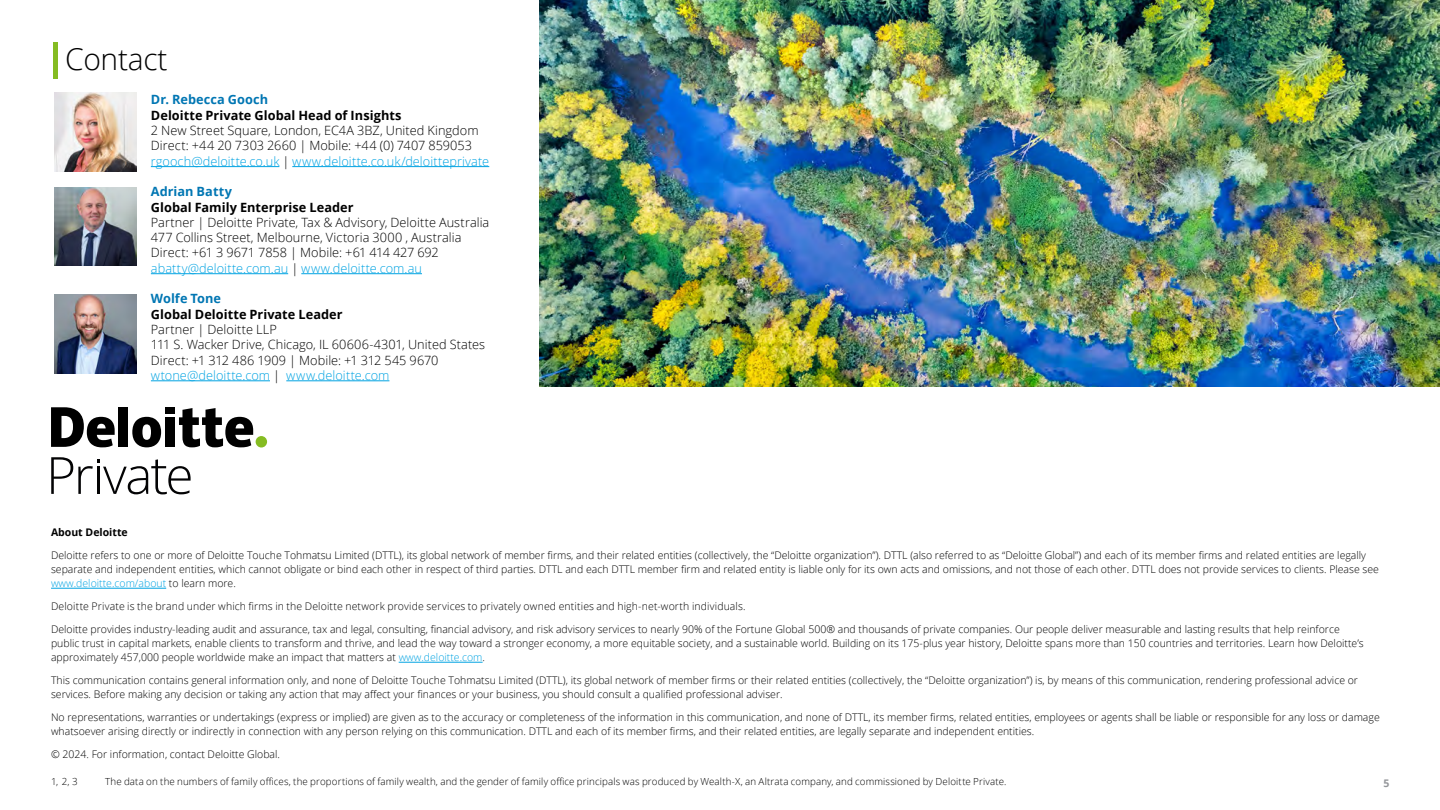
<style>
.page{position:relative;width:1440px;height:810px;background:#fff}
.page>*{position:absolute;margin:0;border:0;box-sizing:border-box;transform-origin:0 0}
.Story_heading_light__20_24pt{font:300 30px "Open Sans";letter-spacing:-.01em;color:#000}
.Body_copy__8_5_12pt{font:300 12.75px "Open Sans";letter-spacing:.005em;color:#000}
.Body_copy__8_5_12pt-2{font:300 12.75px "Open Sans";letter-spacing:.005em;color:#00a3e2}
.Subhead_B__8_5_12pt{font:700 12.75px "Open Sans";letter-spacing:.005em;color:#000}
.Body_copy__8_5_12pt-3{font:700 12.75px "Open Sans";letter-spacing:.005em;color:#0076b3}
.Subhead_A_-_not_included_in_TOC{font:700 12.75px "Open Sans";letter-spacing:.005em;color:#0076b3}
.Footer_copy{font:300 10.5px/14.2px "Open Sans";color:#000}
.Footer_copy-2{font:700 10.5px "Open Sans";color:#000}
.Folio__7_9_5pt{font:700 10.5px "Open Sans";color:#94969a}
.t1{font:300 9.75px "Open Sans";letter-spacing:.015em;color:#000}
.s1{color:#000}
.s2{color:#00a3e2}
</style>
<div class="page">
<hr style="left:51px;top:588px;width:115px;height:1px;background:#00a3e2">
<hr style="left:399px;top:662px;width:83px;height:1px;background:#00a3e2">
<div style="left:256px;top:436px;width:11px;height:12px;background:#85bc22;border-radius:50%"></div>
<div style="left:118px;top:407px;width:10px;height:40px;background:#000"></div>
<svg style="left:132px;top:417px;width:29px;height:30px"></svg>
<div style="left:165px;top:417px;width:10px;height:30px;background:#000"></div>
<div style="left:165px;top:407px;width:10px;height:7px;background:#000"></div>
<svg style="left:179px;top:408px;width:74px;height:39px"></svg>
<svg style="left:51px;top:407px;width:64px;height:40px"></svg>
<svg style="left:51px;top:457px;width:140px;height:37px"></svg>
<img style="left:539px;top:0;width:901px;height:387px">
<hr style="left:151px;top:166px;width:128px;height:1px;background:#00a3e2">
<hr style="left:292px;top:166px;width:197px;height:1px;background:#00a3e2">
<hr style="left:151px;top:273px;width:137px;height:1px;background:#00a3e2">
<hr style="left:301px;top:273px;width:121px;height:1px;background:#00a3e2">
<hr style="left:151px;top:380px;width:119px;height:1px;background:#00a3e2">
<hr style="left:286px;top:380px;width:103px;height:1px;background:#00a3e2">
<img style="left:54px;top:187px;width:82px;height:79px">
<img style="left:54px;top:93px;width:82px;height:78px">
<img style="left:54px;top:295px;width:82px;height:78px">
<div style="left:53px;top:42px;width:5px;height:36px;background:#85bc22"></div>
<p class="Story_heading_light__20_24pt" style="left:65px;top:39px;width:104px">Contact</p>
<p class="Subhead_A_-_not_included_in_TOC" style="left:151px;top:91px;width:119px">Dr. Rebecca Gooch</p>
<p class="Subhead_B__8_5_12pt" style="left:151px;top:106px;width:252px">Deloitte Private Global Head of Insights</p>
<p class="Body_copy__8_5_12pt" style="left:151px;top:122px;width:329px">2 New Street Square, London, EC4A 3BZ, United Kingdom</p>
<p class="Body_copy__8_5_12pt" style="left:151px;top:137px;width:323px">Direct: +44 20 7303 2660 | Mobile: +44 (0) 7407 859053</p>
<p class="Body_copy__8_5_12pt-2" style="left:151px;top:152px;width:340px">rgooch@deloitte.co.uk <span class="s1">|</span> www.deloitte.co.uk/deloitteprivate</p>
<p class="Body_copy__8_5_12pt-3" style="left:151px;top:183px;width:83px">Adrian Batty</p>
<p class="Subhead_B__8_5_12pt" style="left:151px;top:198px;width:204px">Global Family Enterprise Leader</p>
<p class="Body_copy__8_5_12pt" style="left:151px;top:213px;width:340px">Partner | Deloitte Private, Tax &amp; Advisory, Deloitte Australia</p>
<p class="Body_copy__8_5_12pt" style="left:151px;top:229px;width:312px">477 Collins Street, Melbourne, Victoria 3000 , Australia</p>
<p class="Body_copy__8_5_12pt" style="left:151px;top:244px;width:289px">Direct: +61 3 9671 7858 | Mobile: +61 414 427 692</p>
<p class="Body_copy__8_5_12pt-2" style="left:151px;top:259px;width:273px">abatty@deloitte.com.au <span class="s1">|</span> www.deloitte.com.au</p>
<p class="Body_copy__8_5_12pt-3" style="left:151px;top:290px;width:72px">Wolfe Tone</p>
<p class="Subhead_B__8_5_12pt" style="left:151px;top:305px;width:193px">Global Deloitte Private Leader</p>
<p class="Body_copy__8_5_12pt" style="left:151px;top:321px;width:127px">Partner | Deloitte LLP</p>
<p class="Body_copy__8_5_12pt" style="left:151px;top:336px;width:336px">111 S. Wacker Drive, Chicago, IL 60606-4301, United States</p>
<p class="Body_copy__8_5_12pt" style="left:151px;top:351px;width:289px">Direct: +1 312 486 1909 | Mobile: +1 312 545 9670</p>
<p class="Body_copy__8_5_12pt-2" style="left:151px;top:366px;width:240px">wtone@deloitte.com <span class="s1">|</span> www.deloitte.com</p>
<p class="Footer_copy-2" style="left:51px;top:525px;width:78px">About Deloitte</p>
<p class="Footer_copy" style="left:51px;top:548px;width:1329px">Deloitte refers to one or more of Deloitte Touche Tohmatsu Limited (DTTL), its global network of member firms, and their related entities (collectively, the “Deloitte organization”). DTTL (also referred to as “Deloitte Global”) and each of its member firms and related entities are legally separate and independent entities, which cannot obligate or bind each other in respect of third parties. DTTL and each DTTL member firm and related entity is liable only for its own acts and omissions, and not those of each other. DTTL does not provide services to clients. Please see <span class="s2">www.deloitte.com/about</span> to learn more.</p>
<p class="Footer_copy" style="left:51px;top:599px;width:696px">Deloitte Private is the brand under which firms in the Deloitte network provide services to privately owned entities and high-net-worth individuals.</p>
<p class="Footer_copy" style="left:51px;top:622px;width:1314px">Deloitte provides industry-leading audit and assurance, tax and legal, consulting, financial advisory, and risk advisory services to nearly 90% of the Fortune Global 500® and thousands of private companies. Our people deliver measurable and lasting results that help reinforce public trust in capital markets, enable clients to transform and thrive, and lead the way toward a stronger economy, a more equitable society, and a sustainable world. Building on its 175-plus year history, Deloitte spans more than 150 countries and territories. Learn how Deloitte’s approximately 457,000 people worldwide make an impact that matters at <span class="s2">www.deloitte.com</span>.</p>
<p class="Footer_copy" style="left:51px;top:673px;width:1308px">This communication contains general information only, and none of Deloitte Touche Tohmatsu Limited (DTTL), its global network of member firms or their related entities (collectively, the “Deloitte organization”) is, by means of this communication, rendering professional advice or services. Before making any decision or taking any action that may affect your finances or your business, you should consult a qualified professional adviser.</p>
<p class="Footer_copy" style="left:51px;top:710px;width:1330px">No representations, warranties or undertakings (express or implied) are given as to the accuracy or completeness of the information in this communication, and none of DTTL, its member firms, related entities, employees or agents shall be liable or responsible for any loss or damage whatsoever arising directly or indirectly in connection with any person relying on this communication. DTTL and each of its member firms, and their related entities, are legally separate and independent entities.</p>
<p class="Footer_copy" style="left:51px;top:747px;width:230px">© 2024. For information, contact Deloitte Global.</p>
<p class="t1" style="left:51px;top:775px;width:28px">1, 2, 3</p>
<p class="t1" style="left:105px;top:775px;width:903px">The data on the numbers of family offices, the proportions of family wealth, and the gender of family office principals was produced by Wealth-X, an Altrata company, and commissioned by Deloitte Private.</p>
<p class="Folio__7_9_5pt" style="left:1383px;top:776px;width:7px">5</p>
</div>
